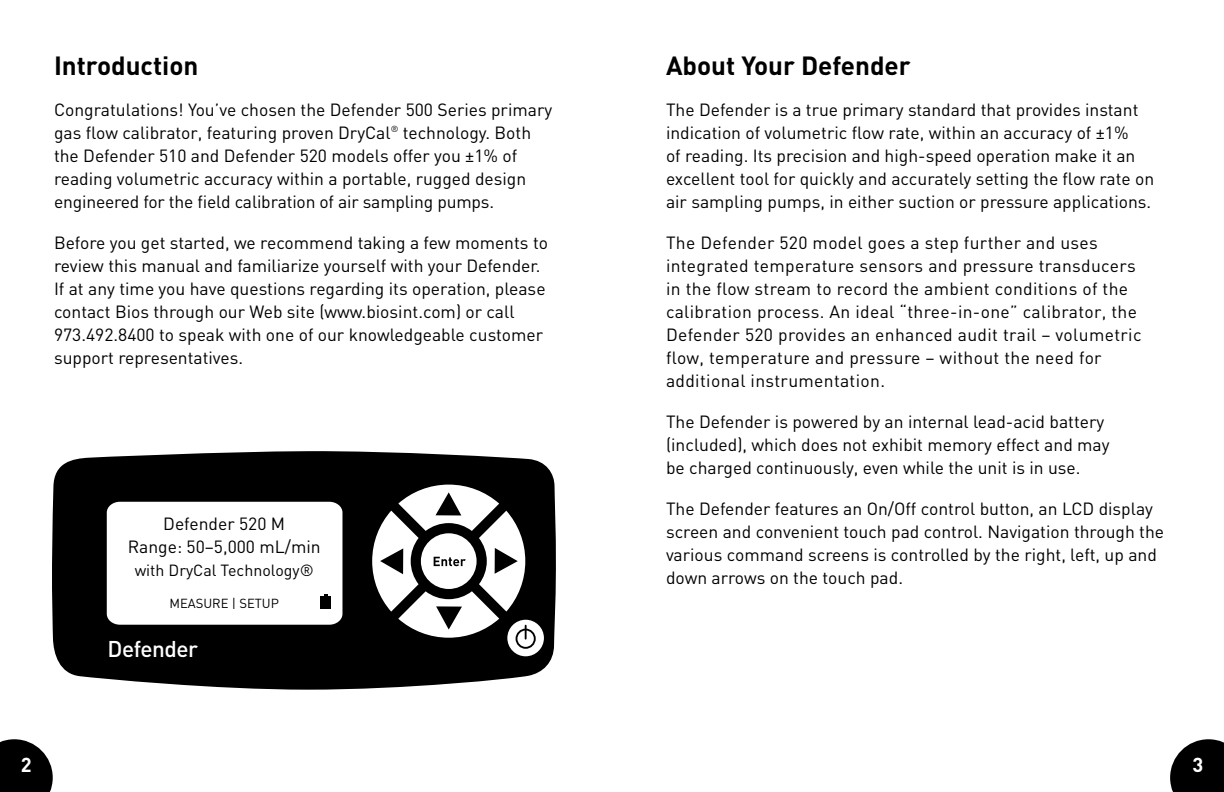
<style>
.page{position:relative;width:1224px;height:792px;background:#fff}
.page>*{position:absolute;margin:0;border:0;box-sizing:border-box;transform-origin:0 0}
.t1{font:700 26px "DIN";color:#000}
.t2{font:500 22.6px "DIN";letter-spacing:-.02em;color:#fff}
.t3{font:17.6px/23px "DIN";color:#000}
.t4{font:17.6px/23px "DIN";letter-spacing:.02em;color:#000}
.t5{font:16px "DIN";color:#000}
.t6{font:13px "DIN";color:#000}
</style>
<div class="page">
<svg style="left:0;top:739px;width:53px;height:53px;background:#212121"></svg>
<svg style="left:1170px;top:739px;width:54px;height:53px;background:#202020"></svg>
<svg style="left:52px;top:451px;width:504px;height:239px;fill:#000"></svg>
<div style="left:507px;top:620px;width:37px;height:36px;background:#fff;border-radius:50%"></div>
<div style="left:516px;top:629px;width:20px;height:20px;border:2px solid #000;border-radius:50%"></div>
<svg style="left:372px;top:485px;width:155px;height:154px"></svg>
<svg style="left:321px;top:595px;width:10px;height:13px"></svg>
<h1 class="t1" style="left:54px;top:48px;width:146px">Introduction</h1>
<p class="t3" style="left:54px;top:99px;width:500px">Congratulations! You’ve chosen the Defender 500 Series primary gas flow calibrator, featuring proven DryCal<sup>®</sup> technology. Both the Defender 510 and Defender 520 models offer you ±1% of reading volumetric accuracy within a portable, rugged design engineered for the field calibration of air sampling pumps.</p>
<p class="t3" style="left:54px;top:232px;width:495px">Before you get started, we recommend taking a few moments to review this manual and familiarize yourself with your Defender.<br>If at any time you have questions regarding its operation, please contact Bios through our Web site (www.biosint.com) or call 973.492.8400 to speak with one of our knowledgeable customer support representatives.</p>
<p class="t3" style="left:128px;top:512px;width:195px;text-align:center">Defender 520 M<br>Range: 50–5,000 mL/min</p>
<p class="t5" style="left:135px;top:561px;width:181px">with DryCal Technology®</p>
<p class="t6" style="left:169px;top:596px;width:111px">MEASURE | SETUP</p>
<p class="t2" style="left:108px;top:634px;width:92px">Defender</p>
<h1 class="t1" style="left:666px;top:48px;width:246px">About Your Defender</h1>
<p class="t3" style="left:666px;top:99px;width:490px">The Defender is a true primary standard that provides instant indication of volumetric flow rate, within an accuracy of ±1%<br>of reading. Its precision and high-speed operation make it an excellent tool for quickly and accurately setting the flow rate on air sampling pumps, in either suction or pressure applications.</p>
<p class="t4" style="left:666px;top:232px;width:477px">The Defender 520 model goes a step further and uses integrated temperature sensors and pressure transducers in the flow stream to record the ambient conditions of the calibration process. An ideal “three-in-one” calibrator, the Defender 520 provides an enhanced audit trail – volumetric flow, temperature and pressure – without the need for additional instrumentation.</p>
<p class="t3" style="left:666px;top:411px;width:445px">The Defender is powered by an internal lead-acid battery (included), which does not exhibit memory effect and may be charged continuously, even while the unit is in use.</p>
<p class="t3" style="left:666px;top:498px;width:500px">The Defender features an On/Off control button, an LCD display screen and convenient touch pad control. Navigation through the various command screens is controlled by the right, left, up and down arrows on the touch pad.</p>
</div>
